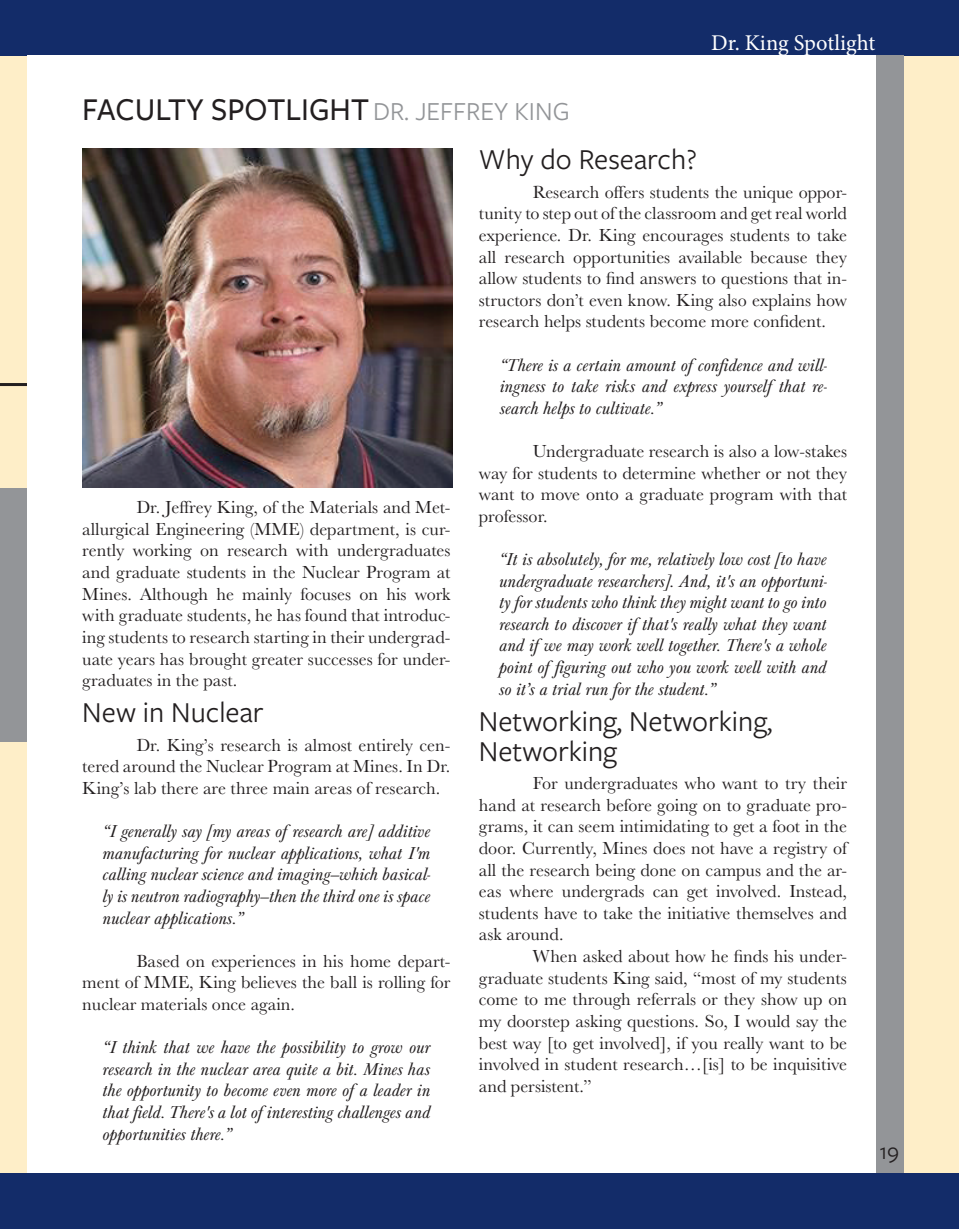
<style>
.page{position:relative;width:959px;height:1229px;background:#fff}
.page>*{position:absolute;margin:0;border:0;box-sizing:border-box;transform-origin:0 0}
.t1{font:500 33px "Freight Sans Pro";color:#231f20}
.t2{font:30px/30px "Freight Sans Pro";color:#231f20}
.t3{font:24px "Freight Sans Pro";color:#231f20}
.t4{font:22.5px "Minion Pro";color:#fff}
.t5{font:18px/21.6px "Baskerville URW";color:#231f20;text-align:justify}
.t6{font:italic 18px/21.6px "Baskerville URW";color:#231f20;text-align:justify}
.s1{font-weight:400;font-size:27px;color:#939598}
</style>
<div class="page">
<div style="left:27px;top:0;width:931px;height:1228px;background:#feeec8"></div>
<div style="left:27px;top:0;width:931px;height:55px;background:#132c69"></div>
<div style="left:0;top:0;width:54px;height:1228px;background:#feeec8"></div>
<div style="left:0;top:487px;width:54px;height:254px;background:#939598"></div>
<div style="left:0;top:0;width:54px;height:55px;background:#132c69"></div>
<div style="left:0;top:1173px;width:54px;height:55px;background:#132c69"></div>
<hr style="left:0;top:383px;width:27px;height:3px;background:#231f20">
<div style="left:857px;top:55px;width:46px;height:1173px;background:#939598"></div>
<div style="left:27px;top:55px;width:848px;height:1173px;background:#fff"></div>
<img style="left:82px;top:149px;width:370px;height:338px">
<div style="left:27px;top:1173px;width:931px;height:55px;background:#132c69"></div>
<h1 class="t1" style="left:82px;top:87px;width:489px">FACULTY SPOTLIGHT <span class="s1">DR. JEFFREY KING</span></h1>
<p class="t4" style="left:711px;top:27px;width:165px">Dr. King Spotlight</p>
<p class="t5" style="left:82px;top:496px;width:370px;text-indent:54px">Dr. Jeffrey King, of the Materials and Met&shy;allurgical Engineering (MME) department, is cur&shy;rently working on research with undergraduates and graduate students in the Nuclear Program at Mines. Although he mainly focuses on his work with graduate students, he has found that introduc&shy;ing students to research starting in their undergrad&shy;uate years has brought greater successes for under&shy;graduates in the past.</p>
<h2 class="t2" style="left:82px;top:696px;width:183px">New in Nuclear</h2>
<p class="t5" style="left:82px;top:733px;width:370px;text-indent:54px">Dr. King’s research is almost entirely cen&shy;tered around the Nuclear Program at Mines. In Dr.<br>King’s lab there are three main areas of research.</p>
<p class="t6" style="left:103px;top:821px;width:329px">“I generally say [my areas of research are] additive manufacturing for nuclear applications, what I'm calling nuclear science and imaging—which basical&shy;ly is neutron radiography—then the third one is space nuclear applications.”</p>
<p class="t5" style="left:82px;top:949px;width:370px;text-indent:54px">Based on experiences in his home depart&shy;ment of MME, King believes the ball is rolling for nuclear materials once again.</p>
<p class="t6" style="left:103px;top:1037px;width:329px">“I think that we have the possibility to grow our research in the nuclear area quite a bit. Mines has the opportunity to become even more of a leader in that field. There's a lot of interesting challenges and opportunities there.”</p>
<h2 class="t2" style="left:479px;top:143px;width:219px">Why do Research?</h2>
<p class="t5" style="left:479px;top:180px;width:370px;text-indent:54px">Research offers students the unique oppor&shy;tunity to step out of the classroom and get real world experience. Dr. King encourages students to take all research opportunities available because they allow students to find answers to questions that in&shy;structors don’t even know. King also explains how research helps students become more confident.</p>
<p class="t6" style="left:500px;top:354px;width:329px">“There is a certain amount of confidence and will&shy;ingness to take risks and express yourself that re&shy;search helps to cultivate.”</p>
<p class="t5" style="left:479px;top:440px;width:370px;text-indent:54px">Undergraduate research is also a low-stakes way for students to determine whether or not they want to move onto a graduate program with that professor.</p>
<p class="t6" style="left:499px;top:549px;width:329px">“It is absolutely, for me, relatively low cost [to have undergraduate researchers]. And, it's an opportuni&shy;ty for students who think they might want to go into research to discover if that's really what they want and if we may work well together. There's a whole point of figuring out who you work well with and so it’s a trial run for the student.”</p>
<h2 class="t2" style="left:479px;top:704px;width:295px">Networking, Networking,<br>Networking</h2>
<p class="t5" style="left:479px;top:772px;width:370px;text-indent:54px">For undergraduates who want to try their hand at research before going on to graduate pro&shy;grams, it can seem intimidating to get a foot in the door. Currently, Mines does not have a registry of all the research being done on campus and the ar&shy;eas where undergrads can get involved. Instead, students have to take the initiative themselves and ask around.</p>
<p class="t5" style="left:479px;top:944px;width:370px;text-indent:54px">When asked about how he finds his under&shy;graduate students King said, “most of my students come to me through referrals or they show up on my doorstep asking questions. So, I would say the best way [to get involved], if you really want to be involved in student research…[is] to be inquisitive and persistent.”</p>
<h3 class="t3" style="left:879px;top:1135px;width:21px">19</h3>
</div>
